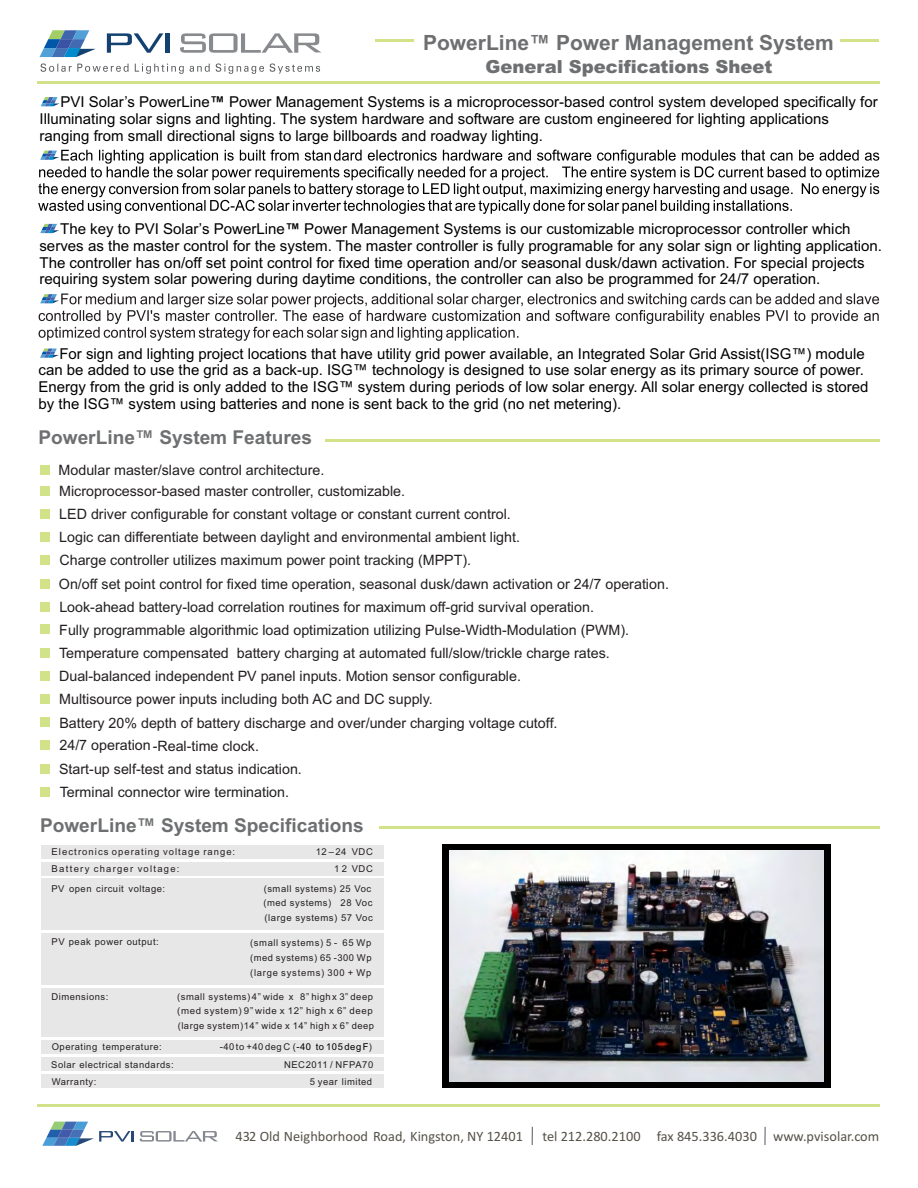
<style>
.page{position:relative;width:918px;height:1188px;background:#fff}
.page>*{position:absolute;margin:0;border:0;box-sizing:border-box;transform-origin:0 0}
.t1{font:700 21px "Arial";color:#6d6f71}
.t2{font:700 19.05px "Arial";color:#6d6f71}
.t3{font:900 18px "Arial";color:#6d6f71}
.t4{font:15px/16.8px "Arial";color:#000}
.t5{font:14.4px "Calibri";color:#555248}
.t6{font:14.25px/23.2px "Arial";color:#231f20}
.t7{font:9.45px/14.7px "Arial";letter-spacing:.055em;color:#231f20}
.t8{font:9.45px "Arial";letter-spacing:.11em;color:#231f20}
.t9{font:9.45px "Arial";letter-spacing:.135em;color:#231f20}
.s1{font-weight:700}
.s2{color:#000}
</style>
<div class="page">
<hr style="left:38px;top:81px;width:842px;height:2px;background:#d2e288">
<hr style="left:379px;top:826px;width:501px;height:2px;background:#d2e288">
<hr style="left:326px;top:439px;width:554px;height:2px;background:#d2e288">
<svg style="left:40px;top:30px;width:56px;height:27px"></svg>
<svg style="left:107px;top:33px;width:56px;height:20px"></svg>
<hr style="left:166px;top:33px;width:4px;height:20px;background:#134270">
<svg style="left:180px;top:33px;width:141px;height:20px"></svg>
<svg style="left:41px;top:64px;width:279px;height:10px"></svg>
<hr style="left:840px;top:40px;width:39px;height:2px;background:#d2e288">
<hr style="left:375px;top:40px;width:39px;height:2px;background:#d2e288">
<div style="left:442px;top:845px;width:388px;height:243px;background:#000"></div>
<img style="left:449px;top:851px;width:374px;height:231px">
<hr style="left:38px;top:1104px;width:842px;height:2px;background:#d2e288">
<svg style="left:532px;top:1127px;width:1px;height:18px"></svg>
<svg style="left:765px;top:1127px;width:1px;height:18px"></svg>
<svg style="left:140px;top:1131px;width:78px;height:11px"></svg>
<svg style="left:42px;top:1122px;width:92px;height:24px"></svg>
<div style="left:41px;top:487px;width:9px;height:9px;background:#d2e288"></div>
<div style="left:41px;top:671px;width:9px;height:10px;background:#d2e288"></div>
<div style="left:41px;top:579px;width:9px;height:9px;background:#d2e288"></div>
<div style="left:41px;top:764px;width:9px;height:9px;background:#d2e288"></div>
<div style="left:41px;top:465px;width:9px;height:9px;background:#d2e288"></div>
<div style="left:41px;top:648px;width:9px;height:9px;background:#d2e288"></div>
<div style="left:41px;top:556px;width:9px;height:9px;background:#d2e288"></div>
<div style="left:41px;top:509px;width:9px;height:9px;background:#d2e288"></div>
<div style="left:41px;top:695px;width:9px;height:9px;background:#d2e288"></div>
<div style="left:41px;top:602px;width:9px;height:10px;background:#d2e288"></div>
<div style="left:41px;top:741px;width:9px;height:9px;background:#d2e288"></div>
<div style="left:41px;top:533px;width:9px;height:9px;background:#d2e288"></div>
<div style="left:41px;top:718px;width:9px;height:9px;background:#d2e288"></div>
<div style="left:41px;top:625px;width:9px;height:9px;background:#d2e288"></div>
<div style="left:41px;top:787px;width:9px;height:10px;background:#d2e288"></div>
<div style="left:41px;top:845px;width:343px;height:14px;background:#e8e7e8"></div>
<div style="left:41px;top:1040px;width:343px;height:14px;background:#e8e7e8"></div>
<div style="left:41px;top:862px;width:343px;height:14px;background:#e8e7e8"></div>
<div style="left:41px;top:988px;width:343px;height:48px;background:#e8e7e8"></div>
<div style="left:41px;top:1075px;width:342px;height:13px;background:#e8e7e8"></div>
<div style="left:41px;top:1057px;width:343px;height:14px;background:#e8e7e8"></div>
<div style="left:41px;top:878px;width:343px;height:52px;background:#e8e7e8"></div>
<div style="left:41px;top:933px;width:343px;height:51px;background:#e8e7e8"></div>
<svg style="left:41px;top:97px;width:19px;height:9px"></svg>
<svg style="left:38px;top:150px;width:841px;height:64px"></svg>
<svg style="left:39px;top:293px;width:840px;height:48px"></svg>
<svg style="left:40px;top:224px;width:19px;height:9px"></svg>
<svg style="left:40px;top:349px;width:19px;height:9px"></svg>
<h1 class="t1" style="left:423px;top:35px;width:412px">PowerLine™ Power Management System</h1>
<p class="t3" style="left:486px;top:60px;width:289px">General Specifications Sheet</p>
<p class="t4" style="left:40px;top:95px;width:840px;text-indent:21px">PVI Solar’s PowerLine<span class="s1">™</span> Power Management Systems is a microprocessor-based control system developed specifically for<br>Illuminating solar signs and lighting. The system hardware and software are custom engineered for lighting applications ranging from small directional signs to large billboards and roadway lighting.</p>
<p class="t4" style="left:39px;top:222px;width:844px;text-indent:21px">The key to PVI Solar’s PowerLine<span class="s1">™</span> Power Management Systems is our customizable microprocessor controller which serves as the master control for the system. The master controller is fully programable for any solar sign or lighting application.<br>The controller has on/off set point control for fixed time operation and/or seasonal dusk/dawn activation. For special projects requiring system solar powering during daytime conditions, the controller can also be programmed for 24/7 operation.</p>
<p class="t4" style="left:39px;top:346px;width:832px;text-indent:21px">For sign and lighting project locations that have utility grid power available, an Integrated Solar Grid Assist(ISG™) module can be added to use the grid as a back-up. ISG™ technology is designed to use solar energy as its primary source of power.<br>Energy from the grid is only added to the ISG™ system during periods of low solar energy. All solar energy collected is stored by the ISG™ system using batteries and none is sent back to the grid (no net metering).</p>
<p class="t2" style="left:38px;top:430px;width:275px">PowerLine™ System Features</p>
<p class="t6" style="left:59px;top:459px;width:267px">Modular master/slave control architecture.</p>
<p class="t6" style="left:59px;top:504px;width:453px">LED driver configurable for constant voltage or constant current control.</p>
<p class="t6" style="left:59px;top:481px;width:347px">Microprocessor-based master controller, customizable.</p>
<p class="t6" style="left:59px;top:527px;width:462px">Logic can differentiate between daylight and environmental ambient light.</p>
<p class="t6" style="left:59px;top:550px;width:612px">Charge controller utilizes maximum power point tracking (MPPT).<br>On/off set point control for fixed time operation, seasonal dusk/dawn activation or 24/7 operation.<br>Look-ahead battery-load correlation routines for maximum off-grid survival operation.</p>
<p class="t6" style="left:59px;top:619px;width:571px">Fully programmable algorithmic load optimization utilizing Pulse-Width-Modulation (PWM).</p>
<p class="t6" style="left:59px;top:643px;width:552px">Temperature compensated battery charging at automated full/slow/trickle charge rates.<br>Dual-balanced independent PV panel inputs. Motion sensor configurable.<br>Multisource power inputs including both AC and DC supply.<br>Battery 20% depth of battery discharge and over/under charging voltage cutoff.<br>24/7 operation-Real-time clock.<br>Start-up self-test and status indication.<br>Terminal connector wire termination.</p>
<p class="t2" style="left:40px;top:818px;width:325px">PowerLine™ System Specifications</p>
<p class="t8" style="left:52px;top:848px;width:185px">Electronics operating voltage range:</p>
<p class="t7" style="left:316px;top:845px;width:59px">12 – 24 VDC</p>
<p class="t9" style="left:52px;top:866px;width:129px">Battery charger voltage:</p>
<p class="t7" style="left:334px;top:862px;width:40px">1 2 VDC</p>
<p class="t7" style="left:51px;top:882px;width:115px">PV open circuit voltage:</p>
<p class="t7" style="left:263px;top:882px;width:111px">(small systems) 25 Voc (med systems) 28 Voc (large systems) 57 Voc</p>
<p class="t7" style="left:52px;top:936px;width:109px">PV peak power output:</p>
<p class="t7" style="left:250px;top:936px;width:123px;text-align:justify">(small systems) 5 - 65 Wp (med systems) 65 -300 Wp (large systems) 300 + Wp</p>
<p class="t7" style="left:51px;top:990px;width:59px">Dimensions:</p>
<p class="t7" style="left:177px;top:990px;width:199px">(small systems) 4” wide x 8” high x 3” deep (med system) 9” wide x 12” high x 6” deep (large system)14” wide x 14” high x 6” deep</p>
<p class="t7" style="left:52px;top:1040px;width:112px">Operating temperature:</p>
<p class="t7" style="left:220px;top:1041px;width:154px">-40 to +40 deg C (<span class="s2">-40 to 105 deg F</span>)</p>
<p class="t7" style="left:51px;top:1058px;width:124px">Solar electrical standards:</p>
<p class="t7" style="left:284px;top:1058px;width:91px">NEC2011 / NFPA70</p>
<p class="t7" style="left:52px;top:1075px;width:46px">Warranty:</p>
<p class="t7" style="left:310px;top:1075px;width:64px">5 year limited</p>
<p class="t5" style="left:236px;top:1130px;width:289px">432 Old Neighborhood Road, Kingston, NY 12401</p>
<p class="t5" style="left:542px;top:1130px;width:338px">tel 212.280.2100 fax 845.336.4030 www.pvisolar.com</p>
</div>
